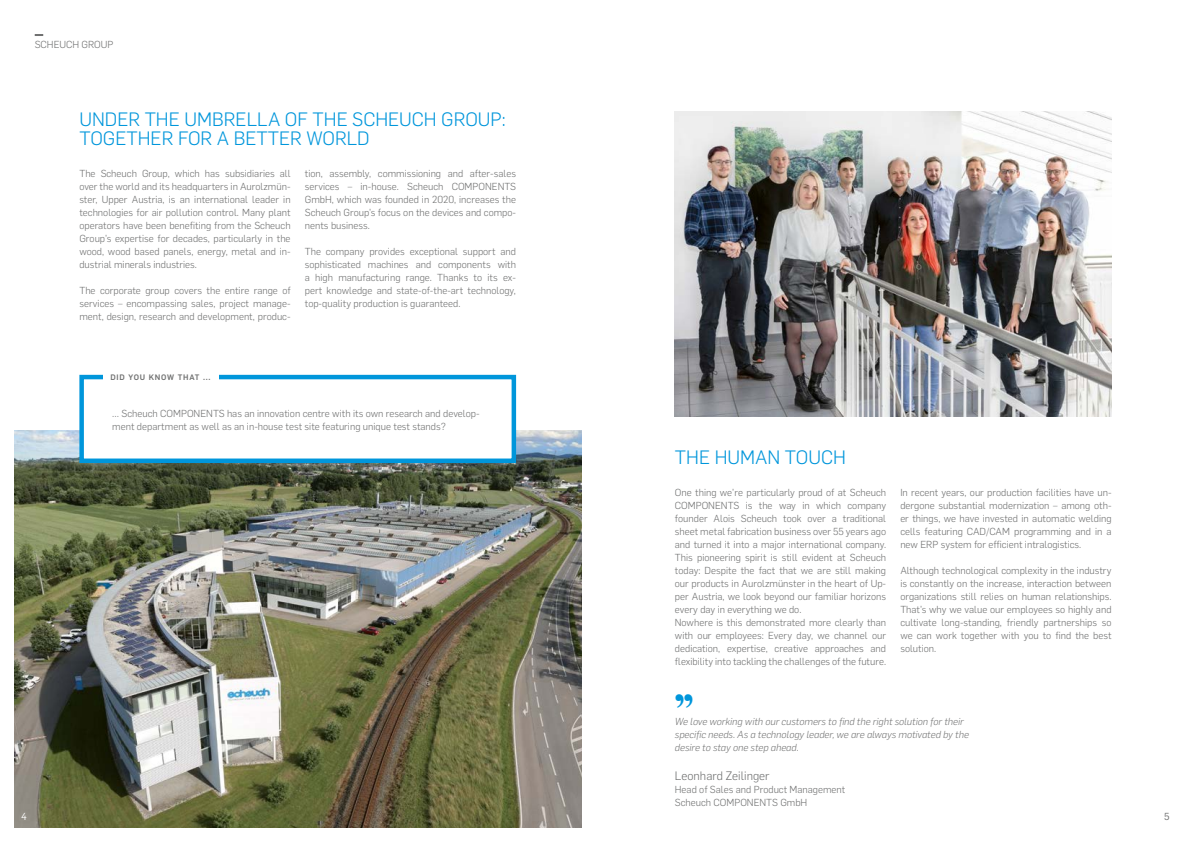
<style>
.page{position:relative;width:1191px;height:842px;background:#fff}
.page>*{position:absolute;margin:0;border:0;box-sizing:border-box;transform-origin:0 0}
.t1{font:800 36px "Dutch 801 BT";color:#0096db}
.t2{font:300 19px/19px "Flama";color:#0096db}
.t3{font:300 12px "Flama";color:#6f7070}
.t4{font:300 10px/13px "Flama";color:#6f7070;text-align:justify}
.t5{font:italic 300 10px/13px "Flama";color:#6f7070}
.t6{font:10px "Flama";color:#fff}
.t7{font:10px "Flama";color:#6f7070}
.t8{font:500 7.8px "Flama";letter-spacing:.1em;color:#6f7070}
</style>
<div class="page">
<img style="left:14px;top:431px;width:567px;height:397px">
<img style="left:675px;top:112px;width:436px;height:304px">
<div style="left:82px;top:377px;width:432px;height:84px;background:#fff"></div>
<div style="left:79px;top:375px;width:437px;height:88px;border:4px solid #0096db"></div>
<div style="left:103px;top:373px;width:115px;height:7px;background:#fff"></div>
<svg style="left:35px;top:34px;width:8px;height:2px"></svg>
<p class="t4" style="left:35px;top:37px;width:80px">SCHEUCH GROUP</p>
<h2 class="t2" style="left:79px;top:108px;width:428px">UNDER THE UMBRELLA OF THE SCHEUCH GROUP:<br>TOGETHER FOR A BETTER WORLD</h2>
<p class="t4" style="left:79px;top:166px;width:213px">The Scheuch Group, which has subsidiaries all over the world and its headquarters in Aurolzmün&shy;ster, Upper Austria, is an international leader in technologies for air pollution control. Many plant operators have been benefiting from the Scheuch Group’s expertise for decades, particularly in the wood, wood based panels, energy, metal and in&shy;dustrial minerals industries.</p>
<p class="t4" style="left:79px;top:283px;width:213px">The corporate group covers the entire range of services – encompassing sales, project manage&shy;ment, design, research and development, produc-</p>
<p class="t4" style="left:305px;top:166px;width:213px">tion, assembly, commissioning and after-sales services – in-house. Scheuch COMPONENTS GmbH, which was founded in 2020, increases the Scheuch Group’s focus on the devices and compo&shy;nents business.</p>
<p class="t4" style="left:305px;top:244px;width:213px">The company provides exceptional support and sophisticated machines and components with a high manufacturing range. Thanks to its ex&shy;pert knowledge and state-of-the-art technology, top-quality production is guaranteed.</p>
<p class="t8" style="left:110px;top:372px;width:102px">DID YOU KNOW THAT ...</p>
<p class="t4" style="left:112px;top:407px;width:369px">… Scheuch COMPONENTS has an innovation centre with its own research and develop&shy;ment department as well as an in-house test site featuring unique test stands?</p>
<h2 class="t2" style="left:675px;top:446px;width:173px">THE HUMAN TOUCH</h2>
<p class="t4" style="left:675px;top:485px;width:213px;text-align:left">One thing we’re particularly proud of at Scheuch COMPONENTS is the way in which company founder Alois Scheuch took over a traditional sheet metal fabrication business over 55 years ago and turned it into a major international company.<br>This pioneering spirit is still evident at Scheuch today: Despite the fact that we are still making our products in Aurolzmünster in the heart of Up&shy;per Austria, we look beyond our familiar horizons every day in everything we do.<br>Nowhere is this demonstrated more clearly than with our employees: Every day, we channel our dedication, expertise, creative approaches and flexibility into tackling the challenges of the future.</p>
<p class="t4" style="left:900px;top:485px;width:213px">In recent years, our production facilities have un&shy;dergone substantial modernization – among oth&shy;er things, we have invested in automatic welding cells featuring CAD/CAM programming and in a new ERP system for efficient intralogistics.</p>
<p class="t4" style="left:900px;top:563px;width:213px">Although technological complexity in the industry is constantly on the increase, interaction between organizations still relies on human relationships.<br>That’s why we value our employees so highly and cultivate long-standing, friendly partnerships so we can work together with you to find the best solution.</p>
<h1 class="t1" style="left:675px;top:666px;width:20px">„</h1>
<p class="t5" style="left:675px;top:714px;width:295px">We love working with our customers to find the right solution for their specific needs. As a technology leader, we are always motivated by the desire to stay one step ahead.</p>
<p class="t3" style="left:675px;top:768px;width:96px">Leonhard Zeilinger</p>
<p class="t4" style="left:675px;top:782px;width:172px">Head of Sales and Product Management<br>Scheuch COMPONENTS GmbH</p>
<p class="t6" style="left:21px;top:810px;width:7px">4</p>
<p class="t7" style="left:1164px;top:810px;width:7px">5</p>
</div>
